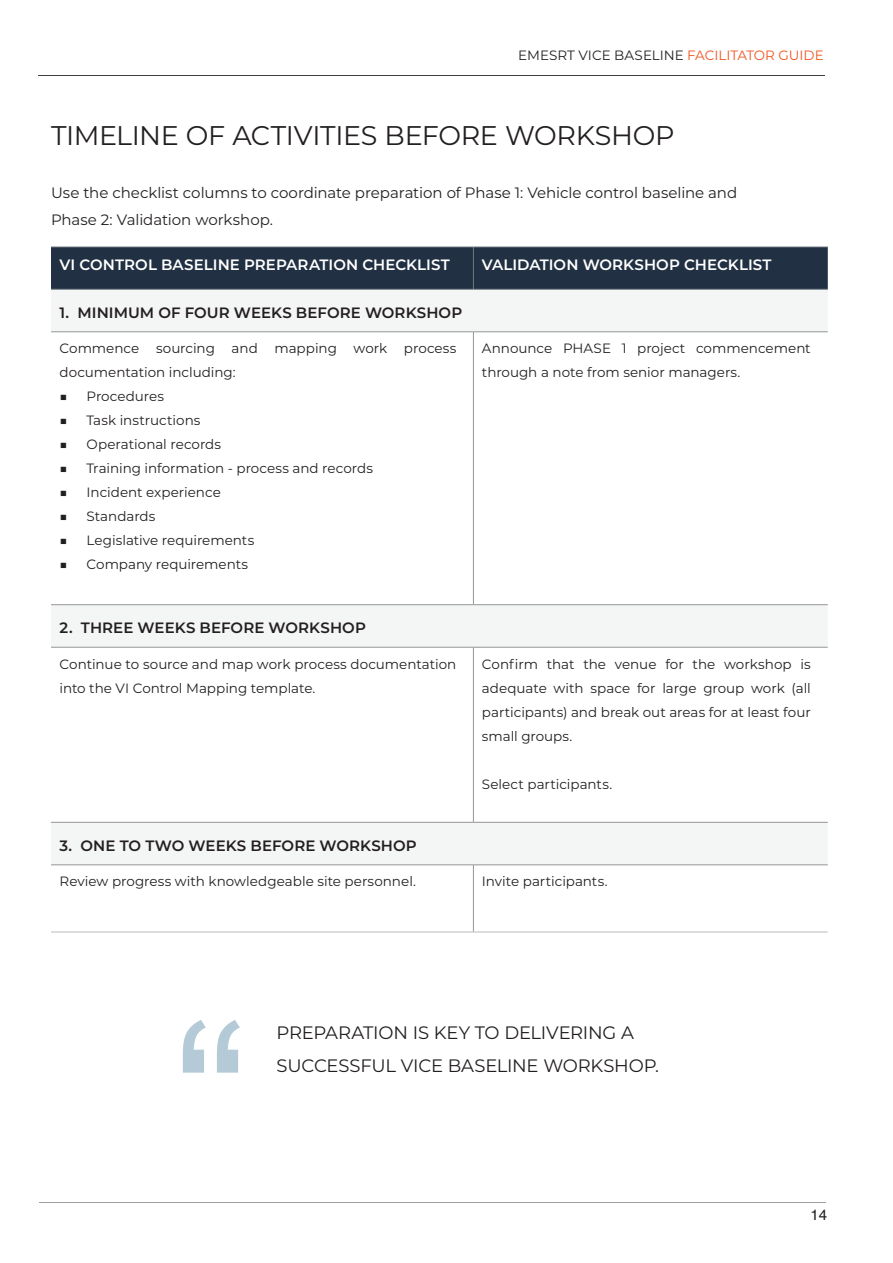
<style>
.page{position:relative;width:893px;height:1263px;background:#fff}
.page>*{position:absolute;margin:0;border:0;box-sizing:border-box;transform-origin:0 0}
.t1{font:225px "Arial";color:#b4cbd7}
.H2__align_left{font:27px "Montserrat";letter-spacing:-.01em;color:#231f20}
.Subtitle__align_left{font:18px/33px "Montserrat";letter-spacing:-.01em;color:#231f20}
.H2__align_left-2{font:15px "Montserrat";letter-spacing:-.005em;color:#231f20}
.Body_Text__align_left{font:600 15px "Montserrat";letter-spacing:.005em;color:#231f20}
.Body_Text__align_left-2{font:600 15px "Montserrat";letter-spacing:.005em;color:#fff}
.Body_Text__align_right{font:600 15px "Montserrat";letter-spacing:.005em;color:#fff}
.t2{font:15px "Helvetica";color:#231f20}
.Body_Text__align_right-2{font:13.5px/24px "Montserrat";color:#231f20}
.Body_Text__align_left-3{font:13.5px/24px "Montserrat";color:#231f20}
.s1{color:#f15522}
</style>
<div class="page">
<hr style="left:39px;top:75px;width:786px;height:1px;background:#3e3e3f">
<hr style="left:39px;top:1202px;width:787px;height:1px;background:#9d9fa2">
<div style="left:51px;top:247px;width:777px;height:42px;background:#213042"></div>
<svg style="left:51px;top:290px;width:777px;height:574px"></svg>
<hr style="left:473px;top:332px;width:1px;height:272px;background:#939598">
<hr style="left:51px;top:604px;width:422px;height:1px;background:#939598">
<hr style="left:473px;top:604px;width:355px;height:1px;background:#939598">
<hr style="left:51px;top:647px;width:422px;height:1px;background:#939598">
<hr style="left:473px;top:647px;width:355px;height:1px;background:#939598">
<hr style="left:473px;top:647px;width:1px;height:175px;background:#939598">
<hr style="left:51px;top:822px;width:422px;height:1px;background:#939598">
<hr style="left:473px;top:822px;width:355px;height:1px;background:#939598">
<hr style="left:473px;top:865px;width:1px;height:67px;background:#939598">
<hr style="left:51px;top:331px;width:422px;height:1px;background:#939598">
<hr style="left:473px;top:331px;width:355px;height:1px;background:#939598">
<hr style="left:473px;top:247px;width:1px;height:42px;background:#6f7982">
<hr style="left:51px;top:289px;width:422px;height:1px;background:#6f7982">
<hr style="left:473px;top:289px;width:355px;height:1px;background:#6f7982">
<hr style="left:51px;top:864px;width:422px;height:1px;background:#939598">
<hr style="left:473px;top:864px;width:355px;height:1px;background:#939598">
<hr style="left:51px;top:246px;width:422px;height:1px;background:#bcbdc0">
<hr style="left:473px;top:246px;width:355px;height:1px;background:#bcbdc0">
<hr style="left:51px;top:932px;width:422px;height:1px;background:#bcbdc0">
<hr style="left:473px;top:932px;width:355px;height:1px;background:#bcbdc0">
<p class="Body_Text__align_right-2" style="left:518px;top:43px;width:307px">EMESRT VICE BASELINE <span class="s1">FACILITATOR GUIDE</span></p>
<p class="H2__align_left" style="left:51px;top:117px;width:625px">TIMELINE OF ACTIVITIES BEFORE WORKSHOP</p>
<p class="H2__align_left-2" style="left:51px;top:182px;width:688px">Use the checklist columns to coordinate preparation of Phase 1: Vehicle control baseline and</p>
<p class="H2__align_left-2" style="left:51px;top:209px;width:224px">Phase 2: Validation workshop.</p>
<p class="Body_Text__align_left-2" style="left:60px;top:254px;width:392px">VI CONTROL BASELINE PREPARATION CHECKLIST</p>
<p class="Body_Text__align_right" style="left:482px;top:254px;width:291px">VALIDATION WORKSHOP CHECKLIST</p>
<p class="Body_Text__align_left" style="left:60px;top:302px;width:404px">1. MINIMUM OF FOUR WEEKS BEFORE WORKSHOP</p>
<p class="Body_Text__align_left-3" style="left:60px;top:336px;width:398px">Commence sourcing and mapping work process documentation including:</p>
<p class="Body_Text__align_right-2" style="left:60px;top:384px;width:106px">■ Procedures</p>
<p class="Body_Text__align_right-2" style="left:60px;top:408px;width:142px">■ Task instructions</p>
<p class="Body_Text__align_right-2" style="left:60px;top:432px;width:163px">■ Operational records</p>
<p class="Body_Text__align_right-2" style="left:60px;top:456px;width:315px">■ Training information - process and records</p>
<p class="Body_Text__align_right-2" style="left:60px;top:480px;width:163px">■ Incident experience</p>
<p class="Body_Text__align_right-2" style="left:60px;top:504px;width:97px">■ Standards</p>
<p class="Body_Text__align_right-2" style="left:60px;top:528px;width:196px">■ Legislative requirements</p>
<p class="Body_Text__align_right-2" style="left:60px;top:552px;width:190px">■ Company requirements</p>
<p class="Body_Text__align_right-2" style="left:482px;top:336px;width:330px">Announce PHASE 1 project commencement through a note from senior managers.</p>
<p class="Body_Text__align_left" style="left:60px;top:617px;width:308px">2. THREE WEEKS BEFORE WORKSHOP</p>
<p class="Body_Text__align_left-3" style="left:60px;top:651px;width:398px">Continue to source and map work process documentation into the VI Control Mapping template.</p>
<p class="Body_Text__align_right-2" style="left:482px;top:651px;width:330px;text-align:justify">Confirm that the venue for the workshop is adequate with space for large group work (all participants) and break out areas for at least four small groups.</p>
<p class="Body_Text__align_right-2" style="left:482px;top:771px;width:132px">Select participants.</p>
<p class="Body_Text__align_left" style="left:60px;top:835px;width:359px">3. ONE TO TWO WEEKS BEFORE WORKSHOP</p>
<p class="Body_Text__align_left-3" style="left:60px;top:869px;width:358px">Review progress with knowledgeable site personnel.</p>
<p class="Body_Text__align_right-2" style="left:482px;top:869px;width:127px">Invite participants.</p>
<p class="t1" style="left:174px;top:957px;width:76px">“</p>
<p class="Subtitle__align_left" style="left:277px;top:1015px;width:384px">PREPARATION IS KEY TO DELIVERING A<br>SUCCESSFUL VICE BASELINE WORKSHOP.</p>
<p class="t2" style="left:810px;top:1203px;width:18px">14</p>
</div>
